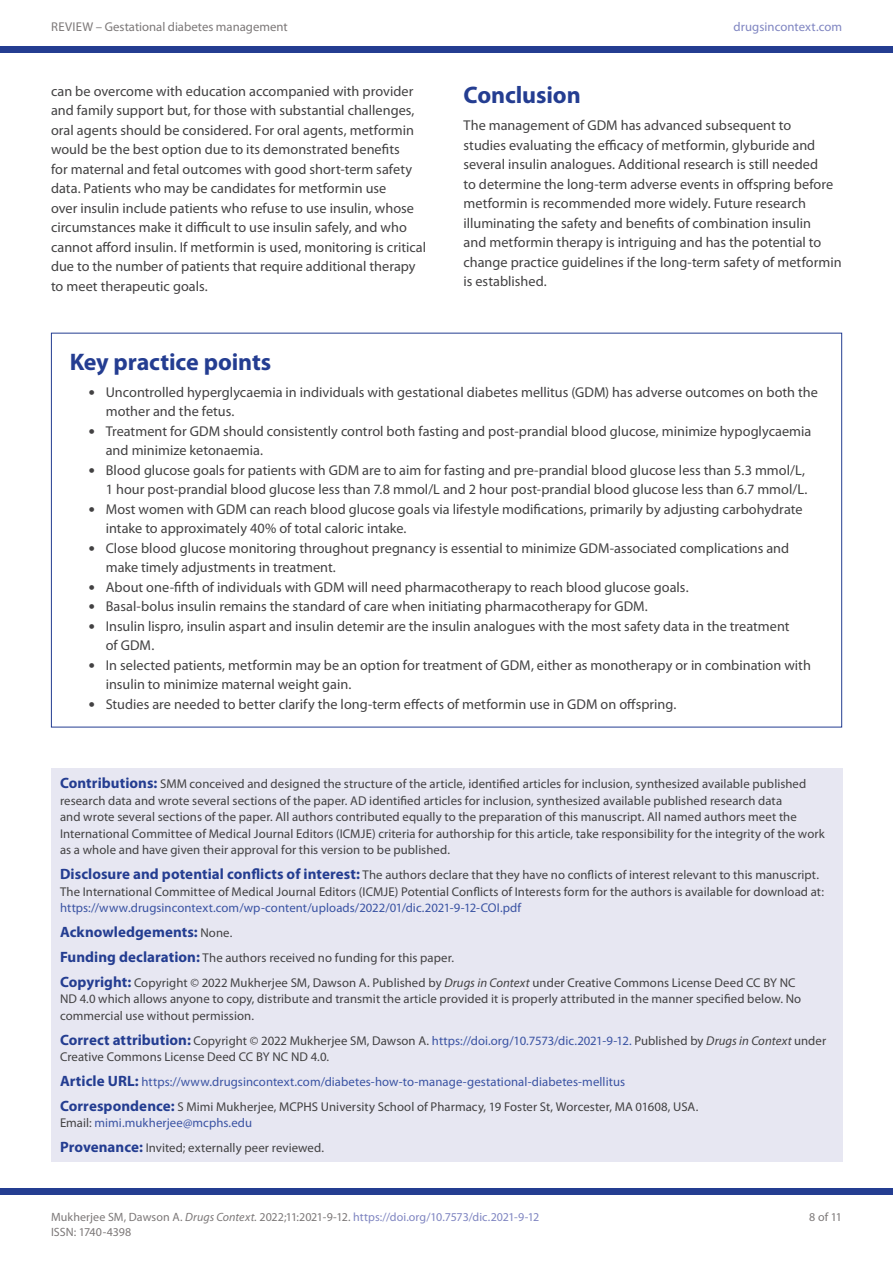
<style>
.page{position:relative;width:893px;height:1263px;background:#fff}
.page>*{position:absolute;margin:0;border:0;box-sizing:border-box;transform-origin:0 0}
.t1{font:700 24px "Myriad Pro";letter-spacing:-.005em;color:#243d91}
.SIDE_HEAD{font:700 15px "Myriad Pro";letter-spacing:.005em;color:#243d91}
.TXT{font:14.25px/19.5px "Myriad Pro";color:#424142}
.SIDE_HEAD-2{font:12.75px/16.5px "Myriad Pro";letter-spacing:.005em;color:#424142}
.SIDE_HEAD-3{font:12.75px "Myriad Pro";letter-spacing:.005em;color:#3a53a3}
.t2{font:12.75px "Myriad Pro";color:#7c7878}
.t3{font:12.75px "Myriad Pro";letter-spacing:.005em;color:#7f85c1}
.t4{font:12px "Myriad Pro";letter-spacing:.005em;color:#7c7878}
.s1{font-weight:700;font-size:15px;color:#243d91}
.s2{color:#3a53a3}
.s3{font-weight:400;font-size:12.75px;color:#424142}
.s4{font-style:italic}
.s5{color:#7f85c1}
</style>
<div class="page">
<div style="left:0;top:1188px;width:893px;height:7px;background:#243d91"></div>
<div style="left:0;top:47px;width:893px;height:6px;background:#243d91"></div>
<div style="left:51px;top:768px;width:791px;height:393px;background:#e7e7f2"></div>
<p class="t2" style="left:51px;top:18px;width:238px">REVIEW – Gestational diabetes management</p>
<p class="t3" style="left:734px;top:18px;width:110px">drugsincontext.com</p>
<p class="TXT" style="left:51px;top:81px;width:377px">can be overcome with education accompanied with provider and family support but, for those with substantial challenges, oral agents should be considered. For oral agents, metformin would be the best option due to its demonstrated benefits<br>for maternal and fetal outcomes with good short-term safety data. Patients who may be candidates for metformin use<br>over insulin include patients who refuse to use insulin, whose circumstances make it difficult to use insulin safely, and who cannot afford insulin. If metformin is used, monitoring is critical due to the number of patients that require additional therapy to meet therapeutic goals.</p>
<h1 class="t1" style="left:463px;top:79px;width:119px">Conclusion</h1>
<p class="TXT" style="left:463px;top:115px;width:380px">The management of GDM has advanced subsequent to<br>studies evaluating the efficacy of metformin, glyburide and several insulin analogues. Additional research is still needed<br>to determine the long-term adverse events in offspring before metformin is recommended more widely. Future research illuminating the safety and benefits of combination insulin<br>and metformin therapy is intriguing and has the potential to change practice guidelines if the long-term safety of metformin is established.</p>
<h1 class="t1" style="left:70px;top:346px;width:203px">Key practice points</h1>
<p class="TXT" style="left:106px;top:382px;width:714px;text-indent:-18px">• Uncontrolled hyperglycaemia in individuals with gestational diabetes mellitus (GDM) has adverse outcomes on both the mother and the fetus.</p>
<p class="TXT" style="left:106px;top:421px;width:707px;text-indent:-18px">• Treatment for GDM should consistently control both fasting and post-prandial blood glucose, minimize hypoglycaemia and minimize ketonaemia.</p>
<p class="TXT" style="left:88px;top:460px;width:721px;text-align:right">• Blood glucose goals for patients with GDM are to aim for fasting and pre-prandial blood glucose less than 5.3 mmol/L,<br>1 hour post-prandial blood glucose less than 7.8 mmol/L and 2 hour post-prandial blood glucose less than 6.7 mmol/L.</p>
<p class="TXT" style="left:106px;top:499px;width:698px;text-indent:-18px">• Most women with GDM can reach blood glucose goals via lifestyle modifications, primarily by adjusting carbohydrate intake to approximately 40% of total caloric intake.</p>
<p class="TXT" style="left:106px;top:538px;width:685px;text-indent:-18px">• Close blood glucose monitoring throughout pregnancy is essential to minimize GDM-associated complications and make timely adjustments in treatment.</p>
<p class="TXT" style="left:88px;top:577px;width:602px">• About one-fifth of individuals with GDM will need pharmacotherapy to reach blood glucose goals.</p>
<p class="TXT" style="left:88px;top:596px;width:562px">• Basal-bolus insulin remains the standard of care when initiating pharmacotherapy for GDM.</p>
<p class="TXT" style="left:106px;top:616px;width:685px;text-indent:-18px">• Insulin lispro, insulin aspart and insulin detemir are the insulin analogues with the most safety data in the treatment of GDM.</p>
<p class="TXT" style="left:106px;top:655px;width:707px;text-indent:-18px">• In selected patients, metformin may be an option for treatment of GDM, either as monotherapy or in combination with insulin to minimize maternal weight gain.</p>
<p class="TXT" style="left:88px;top:694px;width:590px">• Studies are needed to better clarify the long-term effects of metformin use in GDM on offspring.</p>
<p class="SIDE_HEAD-2" style="left:60px;top:775px;width:766px"><span class="s1">Contributions:</span> SMM conceived and designed the structure of the article, identified articles for inclusion, synthesized available published research data and wrote several sections of the paper. AD identified articles for inclusion, synthesized available published research data<br>and wrote several sections of the paper. All authors contributed equally to the preparation of this manuscript. All named authors meet the International Committee of Medical Journal Editors (ICMJE) criteria for authorship for this article, take responsibility for the integrity of the work as a whole and have given their approval for this version to be published.</p>
<p class="SIDE_HEAD-2" style="left:60px;top:866px;width:765px"><span class="s1">Disclosure and potential conflicts of interest:</span> The authors declare that they have no conflicts of interest relevant to this manuscript.<br>The International Committee of Medical Journal Editors (ICMJE) Potential Conflicts of Interests form for the authors is available for download at: <span class="s2">https://www.drugsincontext.com/wp-content/uploads/2022/01/dic.2021-9-12-COI.pdf</span></p>
<p class="SIDE_HEAD" style="left:60px;top:922px;width:174px">Acknowledgements: <span class="s3">None.</span></p>
<p class="SIDE_HEAD-2" style="left:60px;top:949px;width:396px"><span class="s1">Funding declaration:</span> The authors received no funding for this paper.</p>
<p class="SIDE_HEAD-2" style="left:60px;top:974px;width:743px"><span class="s1">Copyright:</span> Copyright © 2022 Mukherjee SM, Dawson A. Published by <span class="s4">Drugs in Context</span> under Creative Commons License Deed CC BY NC<br>ND 4.0 which allows anyone to copy, distribute and transmit the article provided it is properly attributed in the manner specified below. No commercial use without permission.</p>
<p class="SIDE_HEAD-2" style="left:60px;top:1032px;width:768px"><span class="s1">Correct attribution:</span> Copyright © 2022 Mukherjee SM, Dawson A. <span class="s2">https://doi.org/10.7573/dic.2021-9-12.</span> Published by <span class="s4">Drugs in Context</span> under<br>Creative Commons License Deed CC BY NC ND 4.0.</p>
<p class="SIDE_HEAD-3" style="left:60px;top:1074px;width:567px"><span class="s1">Article URL:</span> https://www.drugsincontext.com/diabetes-how-to-manage-gestational-diabetes-mellitus</p>
<p class="SIDE_HEAD-2" style="left:60px;top:1098px;width:640px"><span class="s1">Correspondence:</span> S Mimi Mukherjee, MCPHS University School of Pharmacy, 19 Foster St, Worcester, MA 01608, USA.<br>Email: <span class="s2">mimi.mukherjee@mcphs.edu</span></p>
<p class="SIDE_HEAD-2" style="left:60px;top:1140px;width:266px"><span class="s1">Provenance:</span> Invited; externally peer reviewed.</p>
<p class="t4" style="left:51px;top:1209px;width:490px">Mukherjee SM, Dawson A. <span class="s4">Drugs Context.</span> 2022;11:2021-9-12. <span class="s5">https://doi.org/10.7573/dic.2021-9-12</span></p>
<p class="t4" style="left:809px;top:1209px;width:34px">8 of 11</p>
<p class="t4" style="left:51px;top:1224px;width:82px">ISSN: 1740-4398</p>
</div>
